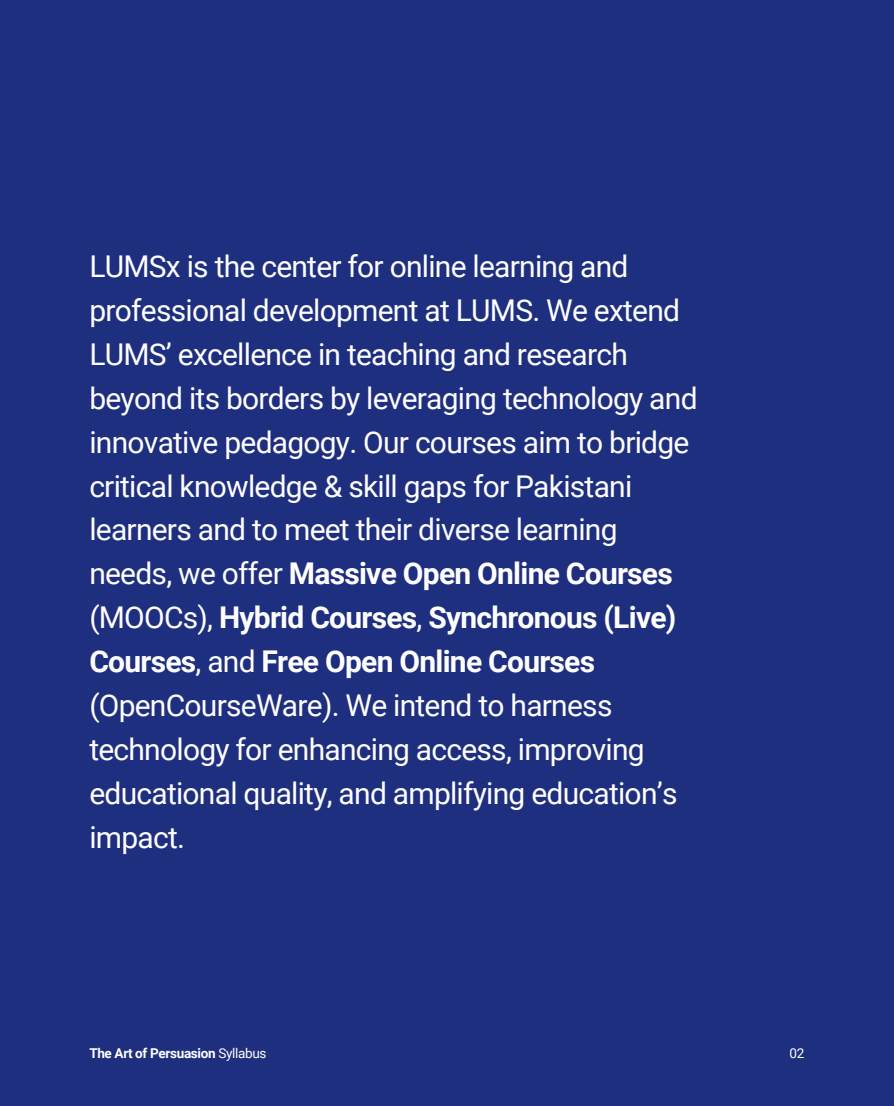
<style>
.page{position:relative;width:894px;height:1106px;background:#fff}
.page>*{position:absolute;margin:0;border:0;box-sizing:border-box;transform-origin:0 0}
.t1{font:30px/43.8px "Roboto";letter-spacing:-.025em;color:#fefefe}
.t2{font:700 13.5px "Roboto";letter-spacing:-.025em;color:#fefefe}
.t3{font:13.5px "Roboto";color:#fefefe}
.s1{font-weight:700}
.s2{font-weight:400}
</style>
<div class="page">
<div style="left:0;top:0;width:893px;height:1106px;background:#1f2f7f"></div>
<p class="t1" style="left:89px;top:245px;width:609px">LUMSx is the center for online learning and professional development at LUMS. We extend LUMS’ excellence in teaching and research beyond its borders by leveraging technology and innovative pedagogy. Our courses aim to bridge critical knowledge &amp; skill gaps for Pakistani learners and to meet their diverse learning needs, we offer <span class="s1">Massive Open Online Courses </span>(MOOCs), <span class="s1">Hybrid Courses</span>, <span class="s1">Synchronous (Live)<br>Courses</span>, and <span class="s1">Free Open Online Courses </span>(OpenCourseWare). We intend to harness technology for enhancing access, improving educational quality, and amplifying education’s impact.</p>
<p class="t2" style="left:89px;top:1045px;width:178px">The Art of Persuasion <span class="s2">Syllabus</span></p>
<h1 class="t3" style="left:789px;top:1045px;width:16px">02</h1>
</div>
